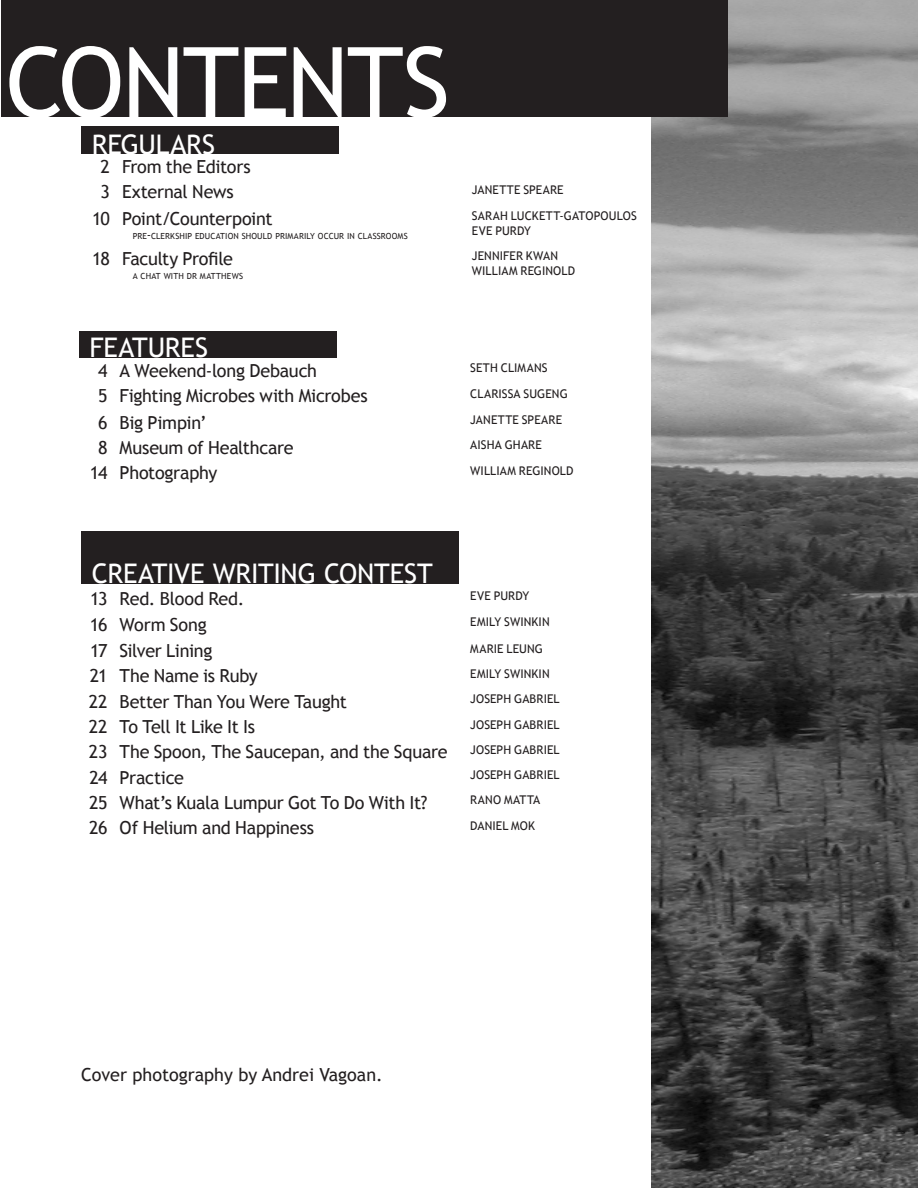
<style>
.page{position:relative;width:918px;height:1188px;background:#fff}
.page>*{position:absolute;margin:0;border:0;box-sizing:border-box;transform-origin:0 0}
.Contents{font:97.5px "Trebuchet MS";letter-spacing:-.02em;color:#fff}
.Section{font:27px "Trebuchet MS";letter-spacing:-.005em;color:#fff}
.TOC_Titles{font:18px "Trebuchet MS";letter-spacing:-.015em;color:#231f20}
.TOC_Numbers{font:18px "Trebuchet MS";letter-spacing:-.05em;color:#231f20}
.TOC_Author{font:12px "Trebuchet MS";letter-spacing:.01em;color:#231f20}
.TOC_Subtitle{font:8.4px "Trebuchet MS";letter-spacing:.015em;color:#231f20}
.s1{font-size:12px}
</style>
<div class="page">
<img style="left:652px;top:0;width:266px;height:1188px">
<div style="left:1px;top:0;width:727px;height:117px;background:#231f20"></div>
<div style="left:81px;top:126px;width:258px;height:28px;background:#231f20"></div>
<div style="left:79px;top:331px;width:258px;height:26px;background:#231f20"></div>
<div style="left:81px;top:531px;width:378px;height:52px;background:#231f20"></div>
<p class="Contents" style="left:6px;top:25px;width:446px">CONTENTS</p>
<p class="Section" style="left:92px;top:128px;width:125px">REGULARS</p>
<p class="TOC_Numbers" style="left:101px;top:156px;width:11px">2</p>
<p class="TOC_Titles" style="left:122px;top:156px;width:130px">From the Editors</p>
<p class="TOC_Numbers" style="left:101px;top:181px;width:11px">3</p>
<p class="TOC_Titles" style="left:122px;top:181px;width:113px">External News</p>
<p class="TOC_Author" style="left:472px;top:183px;width:93px">JANETTE SPEARE</p>
<p class="TOC_Numbers" style="left:92px;top:208px;width:19px">10</p>
<p class="TOC_Titles" style="left:122px;top:208px;width:152px">Point/Counterpoint</p>
<p class="TOC_Subtitle" style="left:133px;top:231px;width:276px">PRE<span class="s1">-</span>CLERKSHIP EDUCATION SHOULD PRIMARILY OCCUR IN CLASSROOMS</p>
<p class="TOC_Author" style="left:472px;top:209px;width:166px">SARAH LUCKETT-GATOPOULOS</p>
<p class="TOC_Author" style="left:472px;top:224px;width:61px">EVE PURDY</p>
<p class="TOC_Numbers" style="left:92px;top:248px;width:19px">18</p>
<p class="TOC_Titles" style="left:122px;top:248px;width:113px">Faculty Profile</p>
<p class="TOC_Subtitle" style="left:133px;top:271px;width:112px">A CHAT WITH DR MATTHEWS</p>
<p class="TOC_Author" style="left:472px;top:249px;width:88px">JENNIFER KWAN</p>
<p class="TOC_Author" style="left:472px;top:263px;width:105px">WILLIAM REGINOLD</p>
<p class="Section" style="left:89px;top:332px;width:120px">FEATURES</p>
<p class="TOC_Numbers" style="left:98px;top:360px;width:11px">4</p>
<p class="TOC_Titles" style="left:120px;top:360px;width:199px">A Weekend-long Debauch</p>
<p class="TOC_Author" style="left:470px;top:361px;width:79px">SETH CLIMANS</p>
<p class="TOC_Numbers" style="left:98px;top:385px;width:11px">5</p>
<p class="TOC_Titles" style="left:120px;top:385px;width:250px">Fighting Microbes with Microbes</p>
<p class="TOC_Author" style="left:470px;top:386px;width:99px">CLARISSA SUGENG</p>
<p class="TOC_Numbers" style="left:98px;top:412px;width:11px">6</p>
<p class="TOC_Titles" style="left:120px;top:412px;width:89px">Big Pimpin’</p>
<p class="TOC_Author" style="left:470px;top:413px;width:93px">JANETTE SPEARE</p>
<p class="TOC_Numbers" style="left:98px;top:437px;width:11px">8</p>
<p class="TOC_Titles" style="left:120px;top:437px;width:175px">Museum of Healthcare</p>
<p class="TOC_Author" style="left:470px;top:438px;width:73px">AISHA GHARE</p>
<p class="TOC_Numbers" style="left:90px;top:462px;width:19px">14</p>
<p class="TOC_Titles" style="left:120px;top:462px;width:99px">Photography</p>
<p class="TOC_Author" style="left:470px;top:463px;width:105px">WILLIAM REGINOLD</p>
<p class="Section" style="left:92px;top:558px;width:343px">CREATIVE WRITING CONTEST</p>
<p class="TOC_Numbers" style="left:90px;top:588px;width:19px">13</p>
<p class="TOC_Titles" style="left:120px;top:588px;width:126px">Red. Blood Red.</p>
<p class="TOC_Author" style="left:470px;top:589px;width:61px">EVE PURDY</p>
<p class="TOC_Numbers" style="left:90px;top:614px;width:19px">16</p>
<p class="TOC_Titles" style="left:120px;top:614px;width:89px">Worm Song</p>
<p class="TOC_Author" style="left:470px;top:615px;width:81px">EMILY SWINKIN</p>
<p class="TOC_Numbers" style="left:90px;top:640px;width:19px">17</p>
<p class="TOC_Titles" style="left:120px;top:640px;width:94px">Silver Lining</p>
<p class="TOC_Author" style="left:470px;top:641px;width:74px">MARIE LEUNG</p>
<p class="TOC_Numbers" style="left:90px;top:666px;width:19px">21</p>
<p class="TOC_Titles" style="left:120px;top:666px;width:140px">The Name is Ruby</p>
<p class="TOC_Author" style="left:470px;top:667px;width:81px">EMILY SWINKIN</p>
<p class="TOC_Numbers" style="left:89px;top:691px;width:20px">22</p>
<p class="TOC_Titles" style="left:120px;top:691px;width:229px">Better Than You Were Taught</p>
<p class="TOC_Author" style="left:470px;top:692px;width:91px">JOSEPH GABRIEL</p>
<p class="TOC_Numbers" style="left:89px;top:716px;width:20px">22</p>
<p class="TOC_Titles" style="left:120px;top:716px;width:137px">To Tell It Like It Is</p>
<p class="TOC_Author" style="left:470px;top:717px;width:91px">JOSEPH GABRIEL</p>
<p class="TOC_Numbers" style="left:89px;top:741px;width:20px">23</p>
<p class="TOC_Titles" style="left:120px;top:741px;width:329px">The Spoon, The Saucepan, and the Square</p>
<p class="TOC_Author" style="left:470px;top:743px;width:91px">JOSEPH GABRIEL</p>
<p class="TOC_Numbers" style="left:89px;top:767px;width:20px">24</p>
<p class="TOC_Titles" style="left:120px;top:767px;width:66px">Practice</p>
<p class="TOC_Author" style="left:470px;top:768px;width:91px">JOSEPH GABRIEL</p>
<p class="TOC_Numbers" style="left:89px;top:792px;width:20px">25</p>
<p class="TOC_Titles" style="left:120px;top:792px;width:309px">What’s Kuala Lumpur Got To Do With It?</p>
<p class="TOC_Author" style="left:470px;top:793px;width:72px">RANO MATTA</p>
<p class="TOC_Numbers" style="left:89px;top:817px;width:20px">26</p>
<p class="TOC_Titles" style="left:120px;top:817px;width:196px">Of Helium and Happiness</p>
<p class="TOC_Author" style="left:470px;top:818px;width:66px">DANIEL MOK</p>
<p class="TOC_Titles" style="left:81px;top:1064px;width:303px">Cover photography by Andrei Vagoan.</p>
</div>
